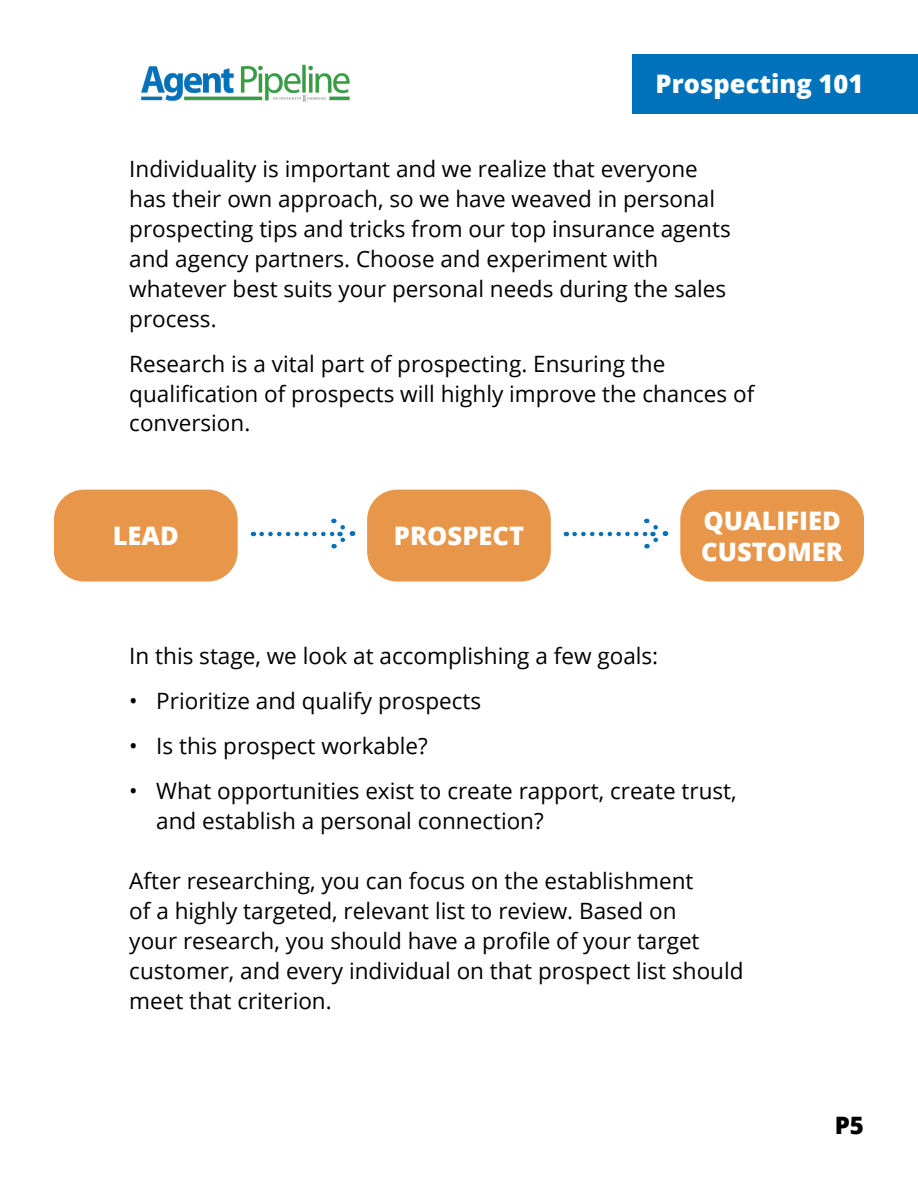
<style>
.page{position:relative;width:918px;height:1188px;background:#fff}
.page>*{position:absolute;margin:0;border:0;box-sizing:border-box;transform-origin:0 0}
.t1{font:800 25.5px/30.6px "Open Sans";color:#fff}
.t2{font:800 24px "Open Sans";color:#000}
.t3{font:22.5px/30px "Open Sans";color:#000}
</style>
<div class="page">
<div style="left:632px;top:54px;width:286px;height:59px;background:#0072bc"></div>
<img style="left:141px;top:64px;width:209px;height:38px">
<div style="left:54px;top:490px;width:184px;height:92px;background:#e89649;border-radius:30px"></div>
<div style="left:367px;top:490px;width:184px;height:92px;background:#e89649;border-radius:30px"></div>
<div style="left:680px;top:490px;width:184px;height:92px;background:#e89649;border-radius:30px"></div>
<svg style="left:262px;top:519px;width:92px;height:30px"></svg>
<svg style="left:575px;top:519px;width:91px;height:30px"></svg>
<p class="t1" style="left:656px;top:68px;width:209px">Prospecting 101</p>
<p class="t3" style="left:129px;top:153px;width:603px">Individuality is important and we realize that everyone has their own approach, so we have weaved in personal prospecting tips and tricks from our top insurance agents and agency partners. Choose and experiment with whatever best suits your personal needs during the sales process.</p>
<p class="t3" style="left:129px;top:348px;width:627px">Research is a vital part of prospecting. Ensuring the qualification of prospects will highly improve the chances of conversion.</p>
<p class="t1" style="left:113px;top:519px;width:68px">LEAD</p>
<p class="t1" style="left:394px;top:519px;width:132px">PROSPECT</p>
<p class="t1" style="left:701px;top:504px;width:143px">QUALIFIED<br>CUSTOMER</p>
<p class="t3" style="left:129px;top:640px;width:530px">In this stage, we look at accomplishing a few goals:</p>
<p class="t3" style="left:129px;top:685px;width:353px">• Prioritize and qualify prospects</p>
<p class="t3" style="left:129px;top:730px;width:300px">• Is this prospect workable?</p>
<p class="t3" style="left:156px;top:775px;width:582px;text-indent:-27px">• What opportunities exist to create rapport, create trust, and establish a personal connection?</p>
<p class="t3" style="left:129px;top:865px;width:616px">After researching, you can focus on the establishment<br>of a highly targeted, relevant list to review. Based on<br>your research, you should have a profile of your target customer, and every individual on that prospect list should meet that criterion.</p>
<p class="t2" style="left:835px;top:1107px;width:31px">P5</p>
</div>
